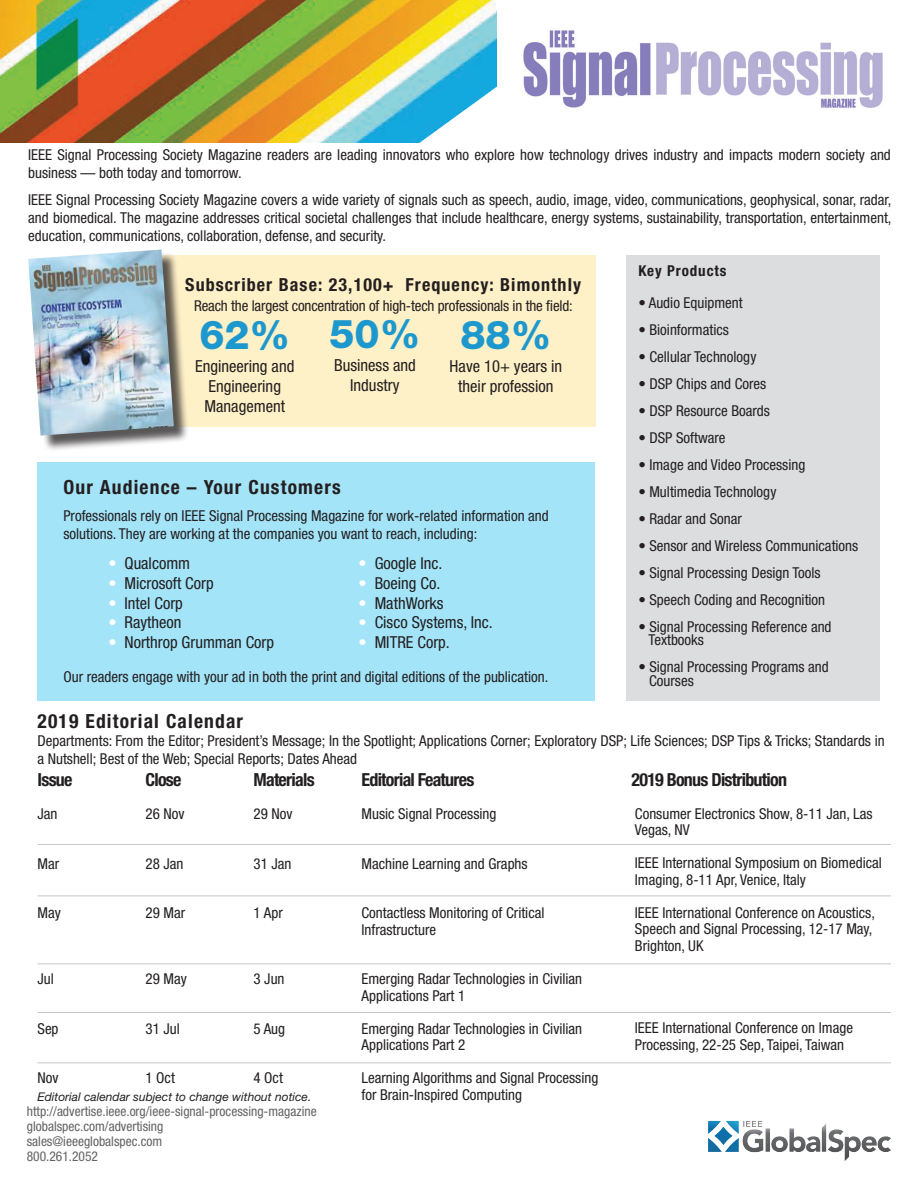
<style>
.page{position:relative;width:918px;height:1188px;background:#fff}
.page>*{position:absolute;margin:0;border:0;box-sizing:border-box;transform-origin:0 0}
.t1{font:800 39.9px "Helvetica Neue LT Std";color:#1c98ce}
.t2{font:700 condensed 19.5px "Helvetica Neue LT Std";letter-spacing:.06em;color:#231f20}
.t3{font:700 condensed 18px "Helvetica Neue LT Std";letter-spacing:-.04em;color:#231f20}
.t4{font:700 condensed 18px "Helvetica Neue LT Std";letter-spacing:.06em;color:#231f20}
.t5{font:condensed 16.65px/20px "Helvetica Neue LT Std";color:#231f20;text-align:center}
.t6{font:condensed 16.5px "Helvetica Neue LT Std";color:#231f20}
.t7{font:condensed 15px/18px "Helvetica Neue LT Std";color:#231f20}
.t8{font:700 condensed 15px "Helvetica Neue LT Std";letter-spacing:.06em;color:#231f20}
.t9{font:condensed 13.5px "Helvetica Neue LT Std";color:#636366}
.t10{font:italic 12px "Helvetica Neue LT Std";color:#231f20}
.s1{color:#fff}
</style>
<div class="page">
<div style="left:626px;top:255px;width:254px;height:446px;background:#dcdddf"></div>
<img style="left:0;top:0;width:496px;height:143px">
<svg style="left:409px;top:68px;width:88px;height:75px"></svg>
<div style="left:38px;top:462px;width:558px;height:238px;background:#a3e4f8"></div>
<div style="left:135px;top:255px;width:461px;height:172px;background:#fef0c7"></div>
<div style="left:30px;top:252px;width:160px;height:199px;background:#231f20;opacity:.75"></div>
<img style="left:28px;top:250px;width:146px;height:186px">
<hr style="left:38px;top:844px;width:853px;height:1px;background:#c7c8ca">
<img style="left:523px;top:30px;width:360px;height:78px">
<hr style="left:38px;top:896px;width:853px;height:1px;background:#c7c8ca">
<hr style="left:38px;top:964px;width:853px;height:1px;background:#c7c8ca">
<hr style="left:38px;top:1063px;width:853px;height:1px;background:#c7c8ca">
<hr style="left:38px;top:1012px;width:853px;height:1px;background:#c7c8ca">
<img style="left:708px;top:1120px;width:183px;height:41px">
<p class="t7" style="left:28px;top:146px;width:864px">IEEE Signal Processing Society Magazine readers are leading innovators who explore how technology drives industry and impacts modern society and business — both today and tomorrow.</p>
<p class="t7" style="left:28px;top:191px;width:865px;text-align:justify">IEEE Signal Processing Society Magazine covers a wide variety of signals such as speech, audio, image, video, communications, geophysical, sonar, radar, and biomedical. The magazine addresses critical societal challenges that include healthcare, energy systems, sustainability, transportation, entertainment, education, communications, collaboration, defense, and security.</p>
<p class="t4" style="left:185px;top:274px;width:397px">Subscriber Base: 23,100+ Frequency: Bimonthly</p>
<p class="t7" style="left:194px;top:296px;width:380px">Reach the largest concentration of high-tech professionals in the field:</p>
<p class="t1" style="left:199px;top:311px;width:92px">62%</p>
<p class="t5" style="left:195px;top:356px;width:101px">Engineering and</p>
<p class="t5" style="left:208px;top:376px;width:74px">Engineering</p>
<p class="t5" style="left:204px;top:396px;width:82px">Management</p>
<p class="t1" style="left:330px;top:310px;width:92px">50%</p>
<p class="t5" style="left:334px;top:355px;width:83px">Business and<br>Industry</p>
<p class="t1" style="left:460px;top:311px;width:92px">88%</p>
<p class="t5" style="left:450px;top:356px;width:114px">Have 10+ years in</p>
<p class="t5" style="left:458px;top:376px;width:97px">their profession</p>
<p class="t2" style="left:63px;top:475px;width:279px">Our Audience – Your Customers</p>
<p class="t7" style="left:63px;top:507px;width:487px">Professionals rely on IEEE Signal Processing Magazine for work-related information and solutions. They are working at the companies you want to reach, including:</p>
<p class="t6" style="left:108px;top:554px;width:83px"><span class="s1">•</span> Qualcomm</p>
<p class="t6" style="left:108px;top:573px;width:107px"><span class="s1">•</span> Microsoft Corp</p>
<p class="t6" style="left:108px;top:593px;width:76px"><span class="s1">•</span> Intel Corp</p>
<p class="t6" style="left:108px;top:613px;width:74px"><span class="s1">•</span> Raytheon</p>
<p class="t6" style="left:108px;top:633px;width:167px"><span class="s1">•</span> Northrop Grumman Corp</p>
<p class="t6" style="left:359px;top:554px;width:85px"><span class="s1">•</span> Google Inc.</p>
<p class="t6" style="left:359px;top:573px;width:83px"><span class="s1">•</span> Boeing Co.</p>
<p class="t6" style="left:359px;top:593px;width:87px"><span class="s1">•</span> MathWorks</p>
<p class="t6" style="left:359px;top:613px;width:136px"><span class="s1">•</span> Cisco Systems, Inc.</p>
<p class="t6" style="left:359px;top:633px;width:93px"><span class="s1">•</span> MITRE Corp.</p>
<p class="t7" style="left:63px;top:667px;width:486px">Our readers engage with your ad in both the print and digital editions of the publication.</p>
<p class="t8" style="left:638px;top:262px;width:90px">Key Products</p>
<p class="t7" style="left:638px;top:293px;width:106px">• Audio Equipment</p>
<p class="t7" style="left:638px;top:320px;width:92px">• Bioinformatics</p>
<p class="t7" style="left:638px;top:347px;width:120px">• Cellular Technology</p>
<p class="t7" style="left:638px;top:374px;width:129px">• DSP Chips and Cores</p>
<p class="t7" style="left:638px;top:401px;width:133px">• DSP Resource Boards</p>
<p class="t7" style="left:638px;top:428px;width:89px">• DSP Software</p>
<p class="t7" style="left:638px;top:455px;width:168px">• Image and Video Processing</p>
<p class="t7" style="left:638px;top:482px;width:140px">• Multimedia Technology</p>
<p class="t7" style="left:638px;top:509px;width:105px">• Radar and Sonar</p>
<p class="t7" style="left:638px;top:536px;width:222px">• Sensor and Wireless Communications</p>
<p class="t7" style="left:638px;top:563px;width:184px">• Signal Processing Design Tools</p>
<p class="t7" style="left:638px;top:590px;width:188px">• Speech Coding and Recognition</p>
<p class="t7" style="left:638px;top:617px;width:195px">• Signal Processing Reference and</p>
<p class="t7" style="left:649px;top:631px;width:57px">Textbooks</p>
<p class="t7" style="left:638px;top:658px;width:192px">• Signal Processing Programs and</p>
<p class="t7" style="left:649px;top:671px;width:46px">Courses</p>
<p class="t2" style="left:38px;top:709px;width:207px">2019 Editorial Calendar</p>
<p class="t7" style="left:38px;top:732px;width:849px">Departments: From the Editor; President’s Message; In the Spotlight; Applications Corner; Exploratory DSP; Life Sciences; DSP Tips &amp; Tricks; Standards in a Nutshell; Best of the Web; Special Reports; Dates Ahead</p>
<p class="t3" style="left:38px;top:769px;width:37px">Issue</p>
<p class="t3" style="left:146px;top:769px;width:38px">Close</p>
<p class="t3" style="left:254px;top:769px;width:63px">Materials</p>
<p class="t3" style="left:362px;top:769px;width:114px">Editorial Features</p>
<p class="t3" style="left:632px;top:769px;width:157px">2019 Bonus Distribution</p>
<p class="t7" style="left:38px;top:805px;width:21px">Jan</p>
<p class="t7" style="left:146px;top:805px;width:41px">26 Nov</p>
<p class="t7" style="left:254px;top:805px;width:41px">29 Nov</p>
<p class="t7" style="left:361px;top:805px;width:136px">Music Signal Processing</p>
<p class="t7" style="left:38px;top:854px;width:23px">Mar</p>
<p class="t7" style="left:146px;top:854px;width:39px">28 Jan</p>
<p class="t7" style="left:254px;top:854px;width:39px">31 Jan</p>
<p class="t7" style="left:361px;top:854px;width:168px">Machine Learning and Graphs</p>
<p class="t7" style="left:38px;top:904px;width:25px">May</p>
<p class="t7" style="left:146px;top:904px;width:41px">29 Mar</p>
<p class="t7" style="left:254px;top:904px;width:31px">1 Apr</p>
<p class="t7" style="left:361px;top:904px;width:184px">Contactless Monitoring of Critical</p>
<p class="t7" style="left:361px;top:920px;width:76px">Infrastructure</p>
<p class="t7" style="left:38px;top:970px;width:18px">Jul</p>
<p class="t7" style="left:146px;top:970px;width:43px">29 May</p>
<p class="t7" style="left:254px;top:970px;width:33px">3 Jun</p>
<p class="t7" style="left:361px;top:970px;width:222px">Emerging Radar Technologies in Civilian</p>
<p class="t7" style="left:361px;top:986px;width:105px">Applications Part 1</p>
<p class="t7" style="left:38px;top:1019px;width:23px">Sep</p>
<p class="t7" style="left:146px;top:1019px;width:36px">31 Jul</p>
<p class="t7" style="left:254px;top:1019px;width:33px">5 Aug</p>
<p class="t7" style="left:361px;top:1019px;width:222px">Emerging Radar Technologies in Civilian</p>
<p class="t7" style="left:361px;top:1036px;width:105px">Applications Part 2</p>
<p class="t7" style="left:38px;top:1069px;width:23px">Nov</p>
<p class="t7" style="left:146px;top:1069px;width:31px">1 Oct</p>
<p class="t7" style="left:254px;top:1069px;width:31px">4 Oct</p>
<p class="t7" style="left:361px;top:1069px;width:238px">Learning Algorithms and Signal Processing</p>
<p class="t7" style="left:361px;top:1085px;width:162px">for Brain-Inspired Computing</p>
<p class="t7" style="left:635px;top:805px;width:239px;line-height:16.5px">Consumer Electronics Show, 8-11 Jan, Las<br>Vegas, NV</p>
<p class="t7" style="left:635px;top:855px;width:248px;line-height:16.5px">IEEE International Symposium on Biomedical<br>Imaging, 8-11 Apr, Venice, Italy</p>
<p class="t7" style="left:635px;top:904px;width:242px;line-height:16.5px">IEEE International Conference on Acoustics,<br>Speech and Signal Processing, 12-17 May,<br>Brighton, UK</p>
<p class="t7" style="left:635px;top:1020px;width:220px;line-height:16.5px">IEEE International Conference on Image<br>Processing, 22-25 Sep, Taipei, Taiwan</p>
<p class="t10" style="left:38px;top:1089px;width:275px">Editorial calendar subject to change without notice.</p>
<p class="t9" style="left:27px;top:1103px;width:291px">http://advertise.ieee.org/ieee-signal-processing-magazine</p>
<p class="t9" style="left:27px;top:1118px;width:138px">globalspec.com/advertising</p>
<p class="t9" style="left:27px;top:1133px;width:137px">sales@ieeeglobalspec.com</p>
<p class="t9" style="left:27px;top:1148px;width:73px">800.261.2052</p>
</div>
